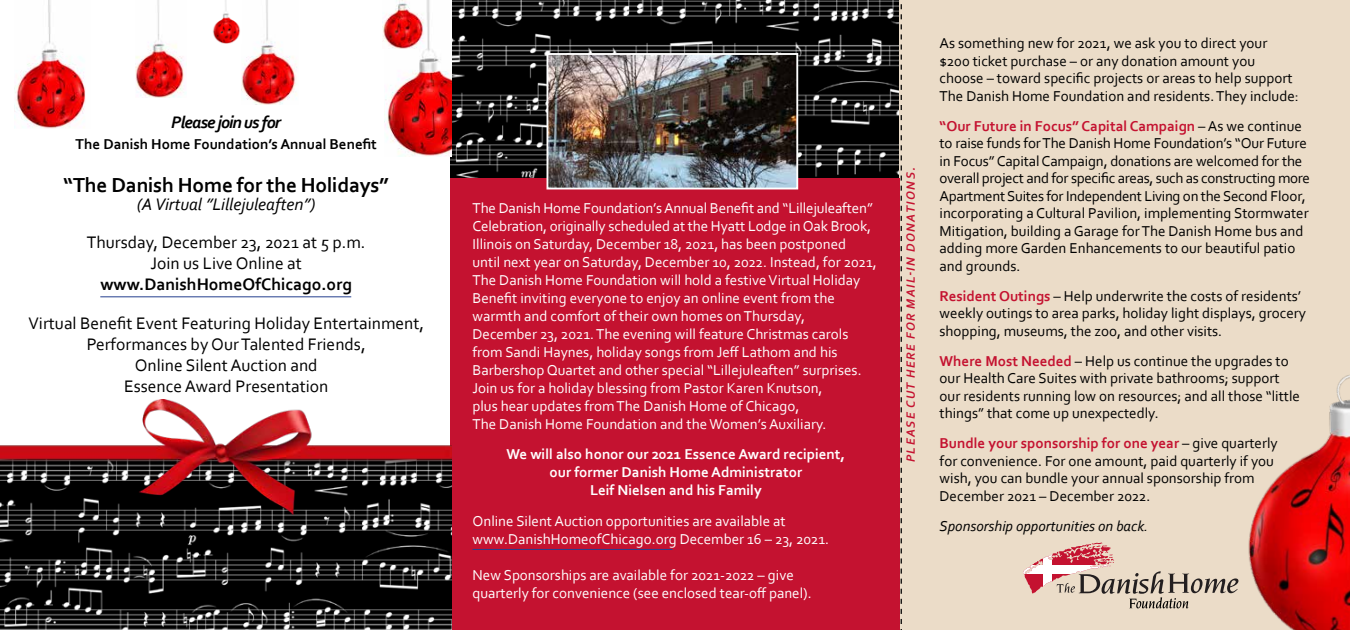
<style>
.page{position:relative;width:1350px;height:630px;background:#fff}
.page>*{position:absolute;margin:0;border:0;box-sizing:border-box;transform-origin:0 0}
.t1{font:700 21.25px "Corbel";letter-spacing:-.01em;color:#000}
.t2{font:17.5px/21px "Corbel";color:#000;text-align:center}
.t3{font:700 17.5px "Corbel";color:#000}
.t4{font:italic 17.5px "Corbel";color:#000}
.t5{font:italic 700 17.5px "Corbel";letter-spacing:-.05em;color:#000}
.t6{font:15px/17.5px "Corbel";color:#000}
.t7{font:15px/18px "Corbel";color:#fff}
.t8{font:700 15px/18px "Corbel";color:#fff;text-align:center}
.t9{font:700 15px "Corbel";color:#000}
.t10{font:italic 15px "Corbel";color:#000}
.t11{font:italic 700 12.5px "Corbel";letter-spacing:.115em;color:#c41230}
.s1{font-weight:700;color:#c41230}
</style>
<div class="page">
<img style="left:450px;top:0;width:449px;height:178px">
<div style="left:899px;top:0;width:451px;height:630px;background:#ebdcc8"></div>
<div style="left:450px;top:178px;width:450px;height:452px;background:#c41230"></div>
<svg style="left:901px;top:4px;width:1px;height:626px"></svg>
<svg style="left:1071px;top:543px;width:35px;height:15px"></svg>
<svg style="left:1057px;top:571px;width:181px;height:37px"></svg>
<hr style="left:100px;top:296px;width:251px;height:1px;background:#25408f">
<hr style="left:472px;top:549px;width:200px;height:1px;background:#25408f">
<img style="left:14px;top:0;width:72px;height:128px">
<img style="left:241px;top:0;width:56px;height:104px">
<img style="left:213px;top:0;width:27px;height:43px">
<img style="left:385px;top:0;width:66px;height:157px">
<img style="left:382px;top:0;width:43px;height:48px">
<img style="left:135px;top:0;width:51px;height:97px">
<img style="left:0;top:515px;width:451px;height:115px">
<img style="left:0;top:400px;width:452px;height:115px">
<img style="left:1248px;top:375px;width:102px;height:255px">
<img style="left:550px;top:56px;width:245px;height:130px">
<div style="left:547px;top:53px;width:251px;height:136px;border:2px solid #fff"></div>
<p class="t5" style="left:171px;top:112px;width:111px">Please join us for</p>
<p class="t9" style="left:76px;top:135px;width:303px">The Danish Home Foundation’s Annual Benefit</p>
<h1 class="t1" style="left:64px;top:172px;width:327px">“The Danish Home for the Holidays”</h1>
<p class="t4" style="left:137px;top:193px;width:180px">(A Virtual ”Lillejuleaften”)</p>
<p class="t2" style="left:87px;top:232px;width:280px">Thursday, December 23, 2021 at 5 p.m.<br>Join us Live Online at</p>
<p class="t3" style="left:100px;top:274px;width:253px">www.DanishHomeOfChicago.org</p>
<p class="t2" style="left:28px;top:312px;width:397px">Virtual Benefit Event Featuring Holiday Entertainment, Performances by Our Talented Friends,<br>Online Silent Auction and<br>Essence Award Presentation</p>
<p class="t7" style="left:472px;top:198px;width:406px">The Danish Home Foundation’s Annual Benefit and “Lillejuleaften” Celebration, originally scheduled at the Hyatt Lodge in Oak Brook, Illinois on Saturday, December 18, 2021, has been postponed until next year on Saturday, December 10, 2022. Instead, for 2021, The Danish Home Foundation will hold a festive Virtual Holiday Benefit inviting everyone to enjoy an online event from the warmth and comfort of their own homes onThursday,<br>December 23, 2021. The evening will feature Christmas carols from Sandi Haynes, holiday songs from Jeff Lathom and his Barbershop Quartet and other special “Lillejuleaften” surprises.<br>Join us for a holiday blessing from Pastor Karen Knutson,<br>plus hear updates from The Danish Home of Chicago,<br>The Danish Home Foundation and the Women’s Auxiliary.</p>
<p class="t8" style="left:507px;top:445px;width:340px">We will also honor our 2021 Essence Award recipient, our former Danish Home Administrator<br>Leif Nielsen and his Family</p>
<p class="t7" style="left:472px;top:511px;width:358px">Online Silent Auction opportunities are available at www.DanishHomeofChicago.org December 16 – 23, 2021.</p>
<p class="t7" style="left:472px;top:565px;width:341px">New Sponsorships are available for 2021-2022 – give quarterly for convenience (see enclosed tear-off panel).</p>
<p class="t11" style="left:903px;top:462px;width:296px;rotate:-90deg">PLEASE CUT HERE FOR MAIL-IN DONATIONS.</p>
<p class="t6" style="left:940px;top:34px;width:361px">As something new for 2021, we ask you to direct your $200 ticket purchase – or any donation amount you choose – toward specific projects or areas to help support The Danish Home Foundation and residents. They include:</p>
<p class="t6" style="left:940px;top:117px;width:372px"><span class="s1">“Our Future in Focus” Capital Campaign</span> – As we continue to raise funds for The Danish Home Foundation’s “Our Future in Focus” Capital Campaign, donations are welcomed for the overall project and for specific areas, such as constructing more Apartment Suites for Independent Living on the Second Floor, incorporating a Cultural Pavilion, implementing Stormwater Mitigation, building a Garage for The Danish Home bus and adding more Garden Enhancements to our beautiful patio and grounds.</p>
<p class="t6" style="left:940px;top:287px;width:368px"><span class="s1">Resident Outings</span> – Help underwrite the costs of residents’ weekly outings to area parks, holiday light displays, grocery shopping, museums, the zoo, and other visits.</p>
<p class="t6" style="left:940px;top:352px;width:362px"><span class="s1">Where Most Needed</span> – Help us continue the upgrades to our Health Care Suites with private bathrooms; support our residents running low on resources; and all those “little things” that come up unexpectedly.</p>
<p class="t6" style="left:940px;top:434px;width:340px"><span class="s1">Bundle your sponsorship for one year</span> – give quarterly for convenience. For one amount, paid quarterly if you wish, you can bundle your annual sponsorship from December 2021 – December 2022.</p>
<p class="t10" style="left:940px;top:517px;width:210px">Sponsorship opportunities on back.</p>
</div>
